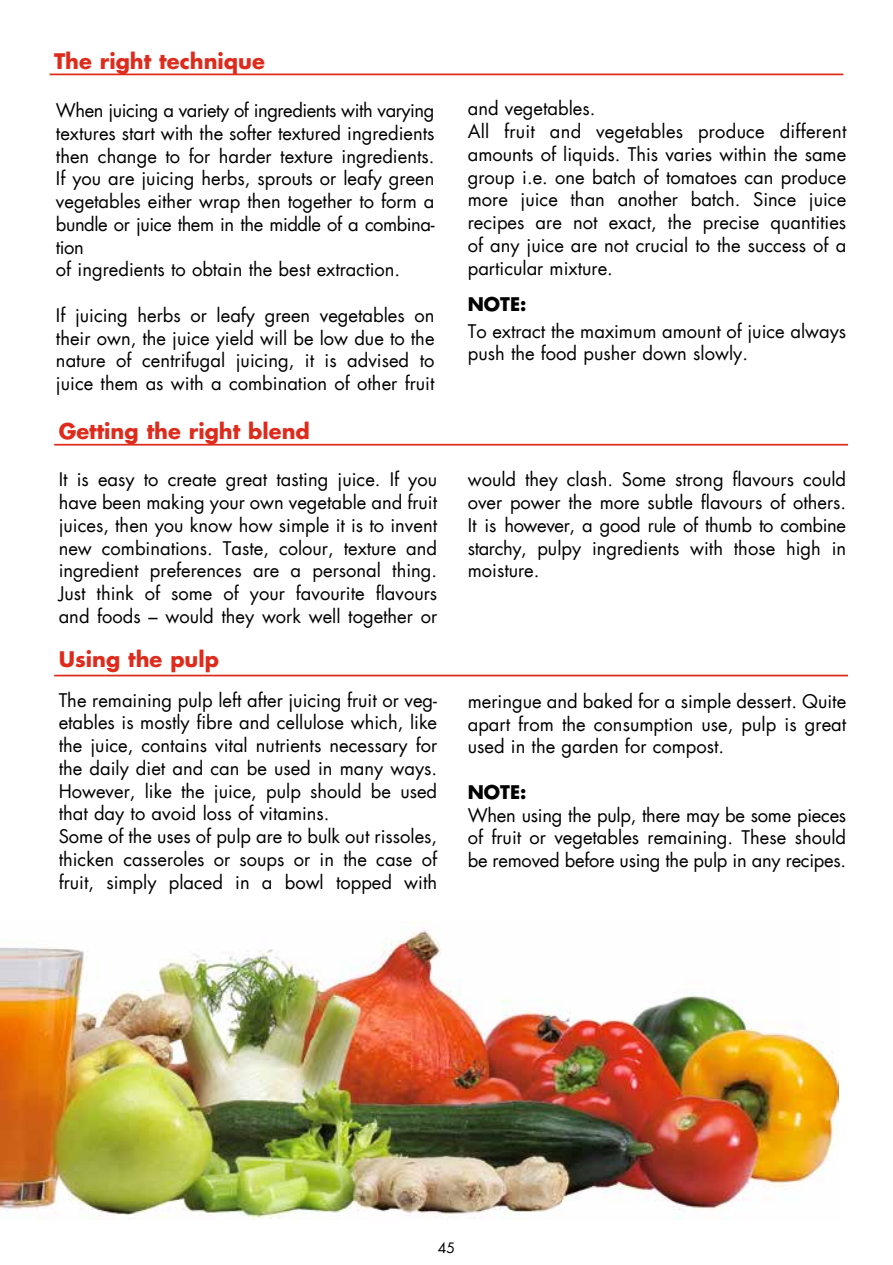
<style>
.page{position:relative;width:893px;height:1265px;background:#fff}
.page>*{position:absolute;margin:0;border:0;box-sizing:border-box;transform-origin:0 0}
.t1{font:700 21px "Futura LT";color:#de2b1c}
.t2{font:18.38px/22.8px "Futura LT";color:#000;text-align:justify}
.t3{font:700 18.38px "Futura LT";color:#000}
.t4{font:14px "Futura LT";color:#000}
</style>
<div class="page">
<hr style="left:54px;top:444px;width:794px;height:2px;background:#de2b1c">
<hr style="left:54px;top:675px;width:794px;height:1px;background:#de2b1c">
<img style="left:0;top:921px;width:839px;height:298px">
<hr style="left:50px;top:74px;width:793px;height:1px;background:#de2b1c">
<p class="t1" style="left:54px;top:47px;width:212px">The right technique</p>
<p class="t2" style="left:56px;top:99px;width:380px;text-align:left">When juicing a variety of ingredients with varying textures start with the softer textured ingredients then change to for harder texture ingredients.<br>If you are juicing herbs, sprouts or leafy green vegetables either wrap then together to form a bundle or juice them in the middle of a combina&shy;tion<br>of ingredients to obtain the best extraction.</p>
<p class="t2" style="left:56px;top:304px;width:380px">If juicing herbs or leafy green vegetables on their own, the juice yield will be low due to the nature of centrifugal juicing, it is advised to juice them as with a combination of other fruit</p>
<p class="t1" style="left:59px;top:417px;width:253px">Getting the right blend</p>
<p class="t2" style="left:468px;top:97px;width:380px;text-align:left">and vegetables.<br>All fruit and vegetables produce different amounts of liquids. This varies within the same group i.e. one batch of tomatoes can produce more juice than another batch. Since juice recipes are not exact, the precise quantities of any juice are not crucial to the success of a particular mixture.</p>
<p class="t3" style="left:468px;top:292px;width:60px">NOTE:</p>
<p class="t2" style="left:468px;top:320px;width:380px;line-height:22.1px">To extract the maximum amount of juice always push the food pusher down slowly.</p>
<p class="t2" style="left:59px;top:468px;width:380px">It is easy to create great tasting juice. If you have been making your own vegetable and fruit juices, then you know how simple it is to invent new combinations. Taste, colour, texture and ingredient preferences are a personal thing.<br>Just think of some of your favourite flavours and foods – would they work well together or</p>
<p class="t2" style="left:468px;top:468px;width:380px">would they clash. Some strong flavours could over power the more subtle flavours of others.<br>It is however, a good rule of thumb to combine starchy, pulpy ingredients with those high in moisture.</p>
<p class="t1" style="left:59px;top:646px;width:162px">Using the pulp</p>
<p class="t2" style="left:59px;top:689px;width:380px;text-align:left">The remaining pulp left after juicing fruit or veg&shy;etables is mostly fibre and cellulose which, like the juice, contains vital nutrients necessary for the daily diet and can be used in many ways.<br>However, like the juice, pulp should be used that day to avoid loss of vitamins.<br>Some of the uses of pulp are to bulk out rissoles, thicken casseroles or soups or in the case of fruit, simply placed in a bowl topped with</p>
<p class="t2" style="left:468px;top:690px;width:380px">meringue and baked for a simple dessert. Quite apart from the consumption use, pulp is great used in the garden for compost.</p>
<p class="t3" style="left:468px;top:780px;width:60px">NOTE:</p>
<p class="t2" style="left:468px;top:804px;width:380px">When using the pulp, there may be some pieces of fruit or vegetables remaining. These should be removed before using the pulp in any recipes.</p>
<p class="t4" style="left:438px;top:1239px;width:19px">45</p>
</div>
